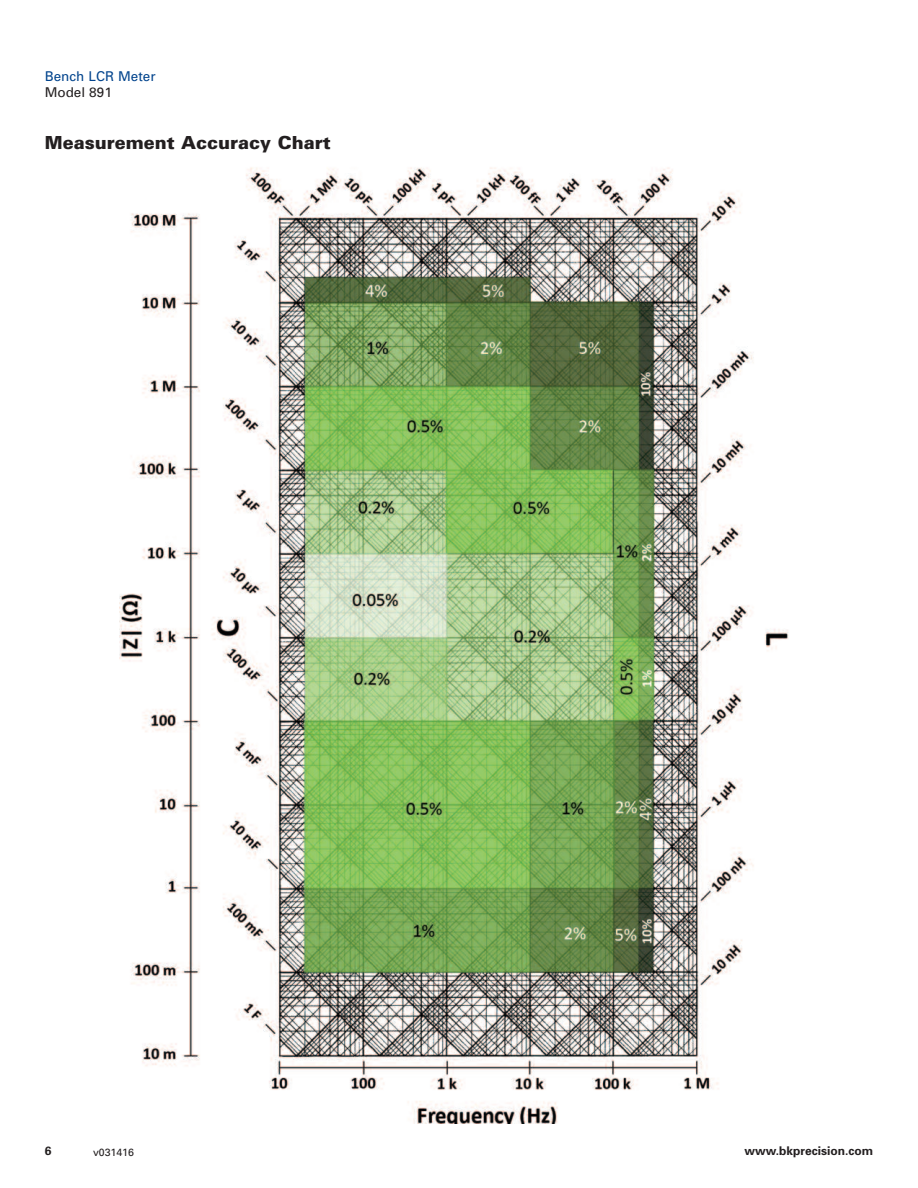
<style>
.page{position:relative;width:918px;height:1188px;background:#fff}
.page>*{position:absolute;margin:0;border:0;box-sizing:border-box;transform-origin:0 0}
.t1{font:900 18px "Univers";color:#231f20}
.t2{font:13.5px "Univers";color:#02448d}
.t3{font:13.5px "Univers";color:#231f20}
.t4{font:700 12px "Univers";color:#231f20}
.t5{font:10.5px "Univers";color:#231f20}
</style>
<div class="page">
<img style="left:120px;top:167px;width:669px;height:957px">
<p class="t2" style="left:45px;top:71px;width:113px">Bench LCR Meter</p>
<p class="t3" style="left:45px;top:87px;width:69px">Model 891</p>
<p class="t1" style="left:45px;top:136px;width:288px">Measurement Accuracy Chart</p>
<p class="t4" style="left:45px;top:1146px;width:8px">6</p>
<p class="t4" style="left:745px;top:1146px;width:130px">www.bkprecision.com</p>
<p class="t5" style="left:93px;top:1149px;width:42px">v031416</p>
</div>
